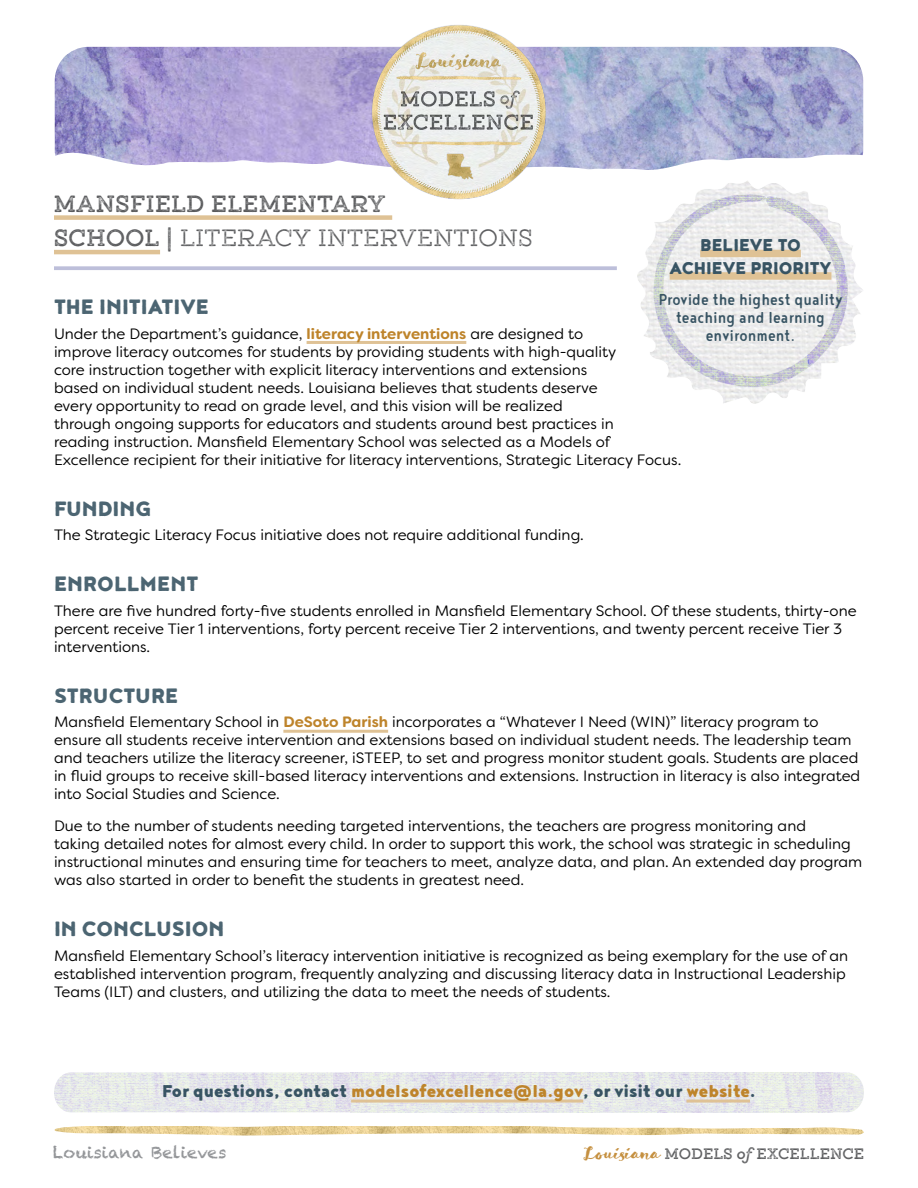
<style>
.page{position:relative;width:918px;height:1188px;background:#fff}
.page>*{position:absolute;margin:0;border:0;box-sizing:border-box;transform-origin:0 0}
.t1{font:25.5px "Noyh A Bistro";color:#4c6572}
.t2{font:21px/22.5px "Noyh A Bistro";color:#385463;text-align:center}
.t3{font:700 21px/34.5px "Gist X Upr";letter-spacing:.05em;color:#58595b}
.t4{font:19.5px/18.1px "Noyh A Text 2";color:#385463;text-align:center}
.t5{font:16.5px "Chalkduster";color:#939598}
.t6{font:15px/18px "Filson Soft";color:#000}
.t7{font:700 13.5px "Gist X Upr";letter-spacing:.045em;color:#58595b}
.s1{font-family:"Gist X Upr Bold Two";font-weight:400}
.s2{font-weight:300}
.s3{font-weight:700;color:#be842b}
.s4{color:#be842b}
.s5{font-family:"Goodlife Brush";font-weight:400;font-size:18.75px;color:#c59040}
.s6{font-family:"Gist X Reg"}
</style>
<div class="page">
<img style="left:126px;top:1126px;width:738px;height:10px">
<img style="left:55px;top:1126px;width:71px;height:8px">
<div style="left:54px;top:215px;width:338px;height:5px;background:#dfc295"></div>
<svg style="left:54px;top:266px;width:563px;height:4px;background:#c2c4dd"></svg>
<hr style="left:54px;top:250px;width:106px;height:4px;background:#dfc295">
<hr style="left:307px;top:341px;width:159px;height:3px;background:#dfc295">
<hr style="left:283px;top:730px;width:105px;height:3px;background:#dfc295">
<img style="left:55px;top:58px;width:317px;height:108px">
<img style="left:63px;top:47px;width:792px;height:11px">
<img style="left:546px;top:58px;width:317px;height:112px">
<img style="left:372px;top:25px;width:174px;height:175px">
<img style="left:54px;top:1072px;width:810px;height:40px">
<hr style="left:351px;top:1100px;width:232px;height:3px;background:#dfc295">
<hr style="left:686px;top:1100px;width:64px;height:3px;background:#dfc295">
<img style="left:637px;top:181px;width:226px;height:222px">
<div style="left:700px;top:250px;width:101px;height:7px;background:#dfc295"></div>
<div style="left:670px;top:272px;width:161px;height:8px;background:#dfc295"></div>
<p class="t3" style="left:54px;top:187px;width:480px">MANSFIELD ELEMENTARY<br>SCHOOL <span class="s1">|</span> <span class="s2">LITERACY INTERVENTIONS</span></p>
<p class="t2" style="left:670px;top:233px;width:163px">BELIEVE TO<br>ACHIEVE PRIORITY</p>
<p class="t4" style="left:658px;top:290px;width:186px">Provide the highest quality teaching and learning environment.</p>
<p class="t1" style="left:54px;top:291px;width:157px">THE INITIATIVE</p>
<p class="t6" style="left:54px;top:324px;width:629px">Under the Department’s guidance, <span class="s3">literacy interventions</span> are designed to<br>improve literacy outcomes for students by providing students with high-quality<br>core instruction together with explicit literacy interventions and extensions<br>based on individual student needs. Louisiana believes that students deserve<br>every opportunity to read on grade level, and this vision will be realized<br>through ongoing supports for educators and students around best practices in<br>reading instruction. Mansfield Elementary School was selected as a Models of Excellence recipient for their initiative for literacy interventions, Strategic Literacy Focus.</p>
<p class="t1" style="left:54px;top:493px;width:99px">FUNDING</p>
<p class="t6" style="left:54px;top:526px;width:531px">The Strategic Literacy Focus initiative does not require additional funding.</p>
<p class="t1" style="left:54px;top:568px;width:146px">ENROLLMENT</p>
<p class="t6" style="left:54px;top:602px;width:804px">There are five hundred forty-five students enrolled in Mansfield Elementary School. Of these students, thirty-one percent receive Tier 1 interventions, forty percent receive Tier 2 interventions, and twenty percent receive Tier 3 interventions.</p>
<p class="t1" style="left:54px;top:680px;width:126px">STRUCTURE</p>
<p class="t6" style="left:54px;top:713px;width:808px">Mansfield Elementary School in <span class="s3">DeSoto Parish</span> incorporates a “Whatever I Need (WIN)” literacy program to ensure all students receive intervention and extensions based on individual student needs. The leadership team and teachers utilize the literacy screener, iSTEEP, to set and progress monitor student goals. Students are placed in fluid groups to receive skill-based literacy interventions and extensions. Instruction in literacy is also integrated into Social Studies and Science.</p>
<p class="t6" style="left:54px;top:817px;width:810px">Due to the number of students needing targeted interventions, the teachers are progress monitoring and<br>taking detailed notes for almost every child. In order to support this work, the school was strategic in scheduling instructional minutes and ensuring time for teachers to meet, analyze data, and plan. An extended day program was also started in order to benefit the students in greatest need.</p>
<p class="t1" style="left:54px;top:913px;width:172px">IN CONCLUSION</p>
<p class="t6" style="left:54px;top:946px;width:796px">Mansfield Elementary School’s literacy intervention initiative is recognized as being exemplary for the use of an established intervention program, frequently analyzing and discussing literacy data in Instructional Leadership<br>Teams (ILT) and clusters, and utilizing the data to meet the needs of students.</p>
<p class="t2" style="left:162px;top:1079px;width:595px">For questions, contact <span class="s4">modelsofexcellence@la.gov</span>, or visit our <span class="s4">website</span>.</p>
<p class="t5" style="left:53px;top:1143px;width:175px">Louisiana Believes</p>
<p class="t7" style="left:584px;top:1145px;width:282px"><span class="s5">Louisiana</span> MODELS <span class="s6">of</span>EXCELLENCE</p>
</div>
